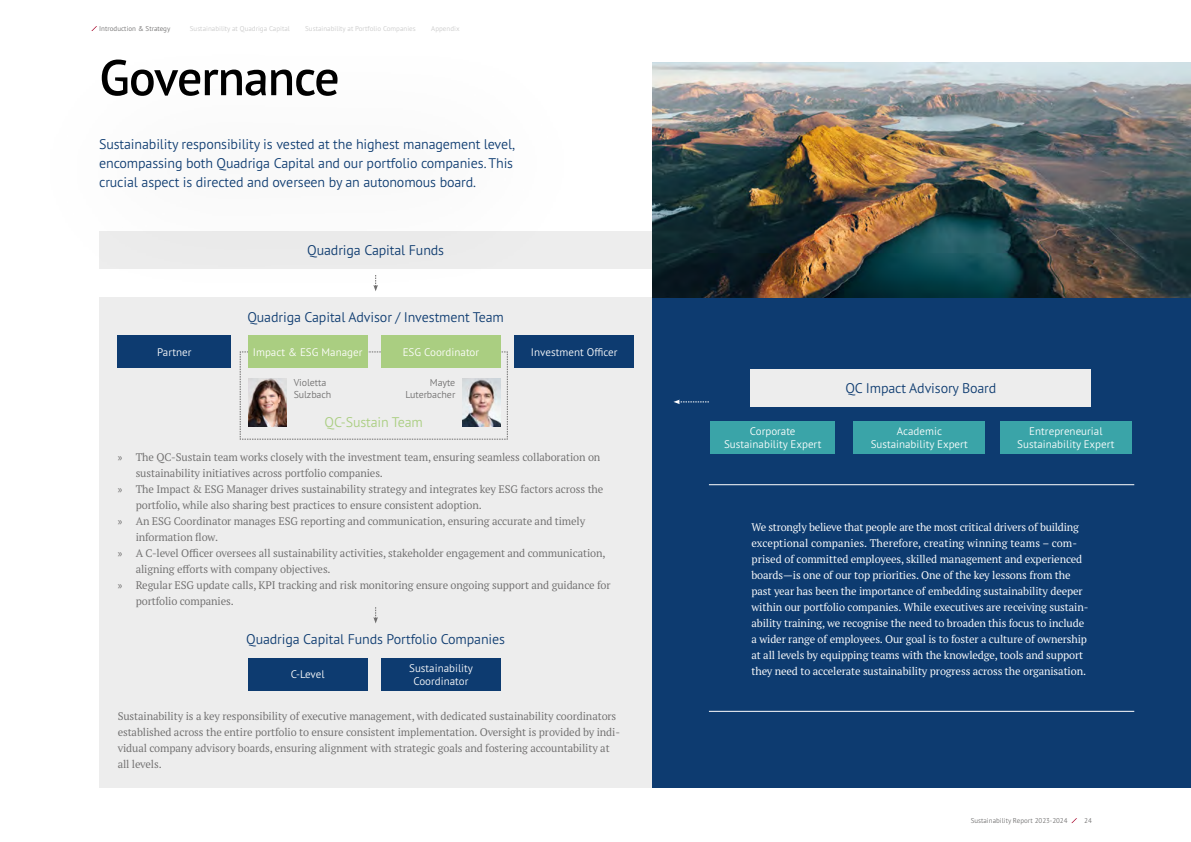
<style>
.page{position:relative;width:1191px;height:842px;background:#fff}
.page>*{position:absolute;margin:0;border:0;box-sizing:border-box;transform-origin:0 0}
.t1{font:600 50px "PT Sans Pro";letter-spacing:-.02em;color:#000}
.t2{font:300 14px/19px "PT Sans Pro";letter-spacing:-.01em;color:#0d3b70}
.t3{font:300 14px "PT Sans Pro";letter-spacing:-.01em;color:#aace81}
.t4{font:11px/16px "PT Serif Pro";letter-spacing:-.01em;color:#706f6f}
.t5{font:11px/16px "PT Serif Pro";letter-spacing:-.01em;color:#fff}
.t6{font:300 11px/13.2px "PT Sans Pro";color:#fff;text-align:center}
.t7{font:300 10px/12px "PT Sans Pro";letter-spacing:-.01em;color:#706f6f}
.t8{font:300 7px "PT Sans Pro";color:#cacaca}
.t9{font:300 7px "PT Sans Pro";color:#706f6f}
.s1{font-family:"Myriad Pro"}
</style>
<div class="page">
<div style="left:99px;top:298px;width:553px;height:490px;background:#ededed"></div>
<div style="left:652px;top:298px;width:539px;height:490px;background:#0d3b70"></div>
<svg style="left:1071px;top:818px;width:6px;height:5px"></svg>
<svg style="left:673px;top:400px;width:36px;height:4px"></svg>
<svg style="left:373px;top:607px;width:5px;height:16px"></svg>
<div style="left:750px;top:369px;width:341px;height:37px;background:#ededed"></div>
<div style="left:99px;top:231px;width:553px;height:38px;background:#ededed"></div>
<svg style="left:240px;top:351px;width:268px;height:89px"></svg>
<div style="left:118px;top:335px;width:113px;height:33px;background:#0d3b70"></div>
<div style="left:248px;top:335px;width:119px;height:33px;background:#aace81"></div>
<div style="left:248px;top:658px;width:119px;height:33px;background:#0d3b70"></div>
<div style="left:381px;top:335px;width:119px;height:33px;background:#aace81"></div>
<div style="left:381px;top:658px;width:119px;height:33px;background:#0d3b70"></div>
<div style="left:514px;top:335px;width:120px;height:33px;background:#0d3b70"></div>
<div style="left:710px;top:421px;width:125px;height:33px;background:#3aa4a8"></div>
<div style="left:854px;top:421px;width:130px;height:33px;background:#3aa4a8"></div>
<div style="left:1000px;top:421px;width:131px;height:33px;background:#3aa4a8"></div>
<img style="left:248px;top:378px;width:38px;height:49px">
<img style="left:462px;top:378px;width:38px;height:49px">
<div style="left:5px;top:27px;width:607px;height:284px;background:#000;opacity:.5"></div>
<hr style="left:709px;top:484px;width:425px;height:1px;background:#fff">
<hr style="left:709px;top:711px;width:425px;height:1px;background:#fff">
<img style="left:652px;top:62px;width:539px;height:236px">
<svg style="left:90px;top:26px;width:9px;height:6px"></svg>
<p class="t9" style="left:99px;top:24px;width:73px">Introduction &amp; Strategy</p>
<p class="t8" style="left:190px;top:24px;width:102px">Sustainability at Quadriga Capital</p>
<p class="t8" style="left:305px;top:24px;width:112px">Sustainability at Portfolio Companies</p>
<p class="t8" style="left:431px;top:24px;width:30px">Appendix</p>
<h1 class="t1" style="left:99px;top:45px;width:242px">Governance</h1>
<p class="t2" style="left:99px;top:134px;width:417px">Sustainability responsibility is vested at the highest management level, encompassing both Quadriga Capital and our portfolio companies. This crucial aspect is directed and overseen by an autonomous board.</p>
<p class="t2" style="left:307px;top:240px;width:138px">Quadriga Capital Funds</p>
<p class="t2" style="left:247px;top:307px;width:258px">Quadriga Capital Advisor / Investment Team</p>
<p class="t6" style="left:157px;top:345px;width:36px">Partner</p>
<p class="t6" style="left:253px;top:345px;width:111px">Impact &amp; ESG Manager</p>
<p class="t6" style="left:403px;top:345px;width:78px">ESG Coordinator</p>
<p class="t7" style="left:294px;top:376px;width:39px">Violetta<br>Sulzbach</p>
<p class="t7" style="left:405px;top:376px;width:51px;text-align:right">Mayte<br>Luterbacher</p>
<p class="t3" style="left:324px;top:413px;width:100px">QC-Sustain Team</p>
<p class="t6" style="left:531px;top:345px;width:88px">Investment Officer</p>
<p class="t4" style="left:118px;top:449px;width:484px"><span class="s1">»</span> The QC-Sustain team works closely with the investment team, ensuring seamless collaboration on</p>
<p class="t4" style="left:136px;top:465px;width:249px">sustainability initiatives across portfolio companies.</p>
<p class="t4" style="left:118px;top:481px;width:487px"><span class="s1">»</span> The Impact &amp; ESG Manager drives sustainability strategy and integrates key ESG factors across the</p>
<p class="t4" style="left:136px;top:497px;width:348px">portfolio, while also sharing best practices to ensure consistent adoption.</p>
<p class="t4" style="left:118px;top:513px;width:469px"><span class="s1">»</span> An ESG Coordinator manages ESG reporting and communication, ensuring accurate and timely</p>
<p class="t4" style="left:136px;top:529px;width:84px">information flow.</p>
<p class="t4" style="left:118px;top:545px;width:489px"><span class="s1">»</span> A C-level Officer oversees all sustainability activities, stakeholder engagement and communication,</p>
<p class="t4" style="left:136px;top:561px;width:196px">aligning efforts with company objectives.</p>
<p class="t4" style="left:118px;top:577px;width:494px"><span class="s1">»</span> Regular ESG update calls, KPI tracking and risk monitoring ensure ongoing support and guidance for</p>
<p class="t4" style="left:136px;top:593px;width:100px">portfolio companies.</p>
<p class="t2" style="left:246px;top:629px;width:260px">Quadriga Capital Funds Portfolio Companies</p>
<p class="t6" style="left:291px;top:668px;width:35px">C-Level</p>
<p class="t6" style="left:409px;top:661px;width:65px">Sustainability<br>Coordinator</p>
<p class="t4" style="left:118px;top:707px;width:504px">Sustainability is a key responsibility of executive management, with dedicated sustainability coordinators established across the entire portfolio to ensure consistent implementation. Oversight is provided by indi&shy;vidual company advisory boards, ensuring alignment with strategic goals and fostering accountability at all levels.</p>
<p class="t2" style="left:845px;top:378px;width:152px">QC Impact Advisory Board</p>
<p class="t6" style="left:724px;top:424px;width:99px">Corporate<br>Sustainability Expert</p>
<p class="t6" style="left:870px;top:424px;width:99px">Academic<br>Sustainability Expert</p>
<p class="t6" style="left:1017px;top:424px;width:99px">Entrepreneurial<br>Sustainability Expert</p>
<p class="t5" style="left:751px;top:518px;width:338px">We strongly believe that people are the most critical drivers of building exceptional companies. Therefore, creating winning teams – com&shy;prised of committed employees, skilled management and experienced boards—is one of our top priorities. One of the key lessons from the past year has been the importance of embedding sustainability deeper within our portfolio companies. While executives are receiving sustain&shy;ability training, we recognise the need to broaden this focus to include a wider range of employees. Our goal is to foster a culture of ownership at all levels by equipping teams with the knowledge, tools and support they need to accelerate sustainability progress across the organisation.</p>
<p class="t9" style="left:970px;top:816px;width:98px">Sustainability Report 2023-2024</p>
<p class="t9" style="left:1084px;top:816px;width:9px">24</p>
</div>
